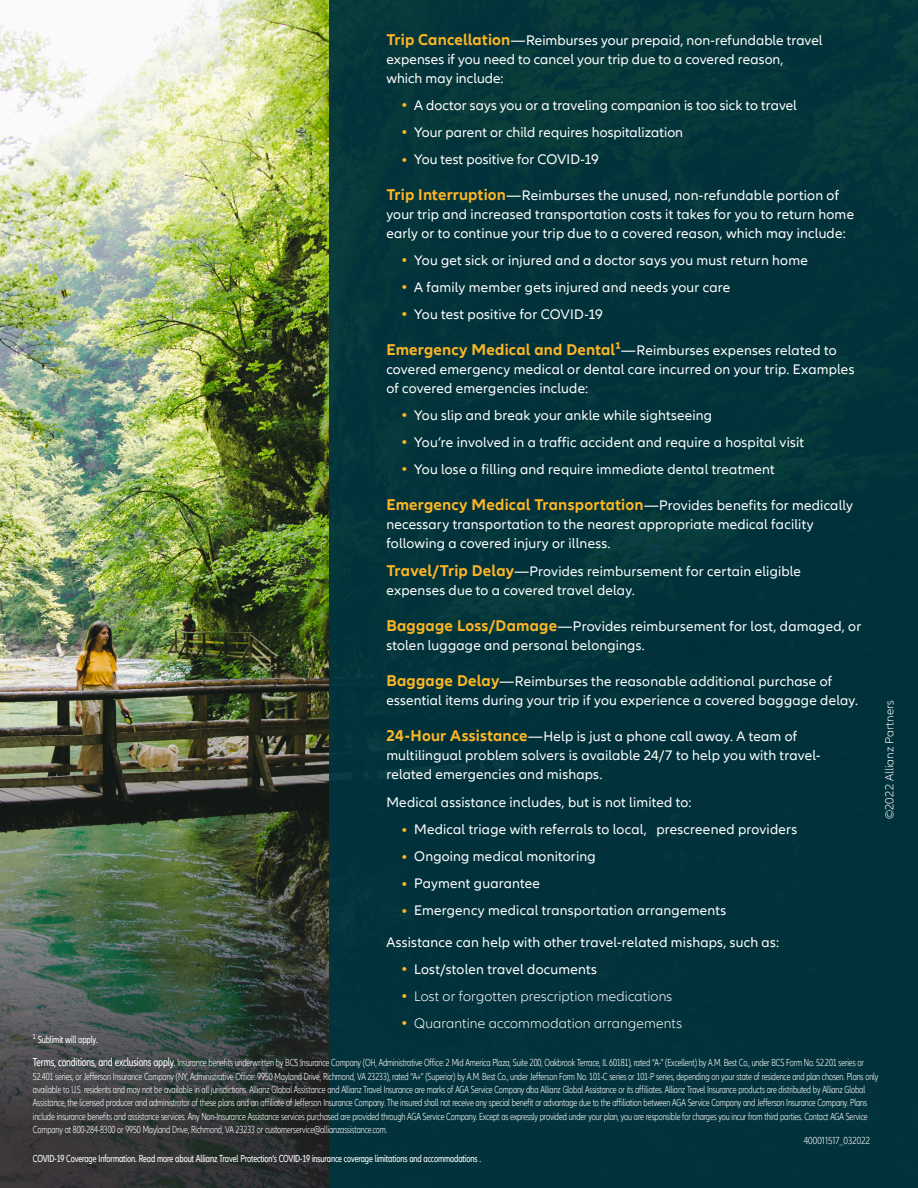
<style>
.page{position:relative;width:918px;height:1188px;background:#fff}
.page>*{position:absolute;margin:0;border:0;box-sizing:border-box;transform-origin:0 0}
.t1{font:700 16.05px "Allianz Neo";letter-spacing:.015em;color:#fcb525}
.t2{font:14.25px/19px "Allianz Neo";letter-spacing:.015em;color:#fff}
.t3{font:300 14.25px "Allianz Neo";letter-spacing:.01em;color:#fff}
.Topline___URL___Hash{font:300 12px "Allianz Neo";letter-spacing:.005em;color:#fff}
.t4{font:300 condensed 10.5px/13.4px "Allianz Neo";letter-spacing:-.015em;color:#fff;scale:.9 1}
.t5{font:condensed 10.5px "Allianz Neo";letter-spacing:-.015em;color:#fff;scale:.9 1}
.t6{font:300 condensed 10.5px "Allianz Neo";letter-spacing:-.015em;color:#fff}
.s1{font-weight:700;font-size:16.05px;color:#fcb525}
.s2{font-weight:600;font-size:14.7px}
.s3{font-size:17.55px;color:#fcb525}
.s4{font-weight:600;font-size:14.7px;color:#fff}
.s5{font-weight:400;font-size:14.25px;color:#fff}
.s6{font-weight:400;font-size:17.55px;color:#fcb525}
.s7{font-weight:400}
.s8{font-weight:400;font-size:12px}
</style>
<div class="page">
<img style="left:0;top:0;width:330px;height:706px">
<img style="left:0;top:706px;width:330px;height:482px">
<div style="left:330px;top:0;width:588px;height:1188px;background:#00343e"></div>
<p class="t2" style="left:386px;top:31px;width:438px"><span class="s1">Trip Cancellation</span><span class="s2">—</span>Reimburses your prepaid, non-refundable travel expenses if you need to cancel your trip due to a covered reason, which may include:</p>
<p class="t2" style="left:401px;top:96px;width:398px"><span class="s3">•</span> A doctor says you or a traveling companion is too sick to travel</p>
<p class="t2" style="left:401px;top:123px;width:284px"><span class="s3">•</span> Your parent or child requires hospitalization</p>
<p class="t2" style="left:401px;top:150px;width:199px"><span class="s3">•</span> You test positive for COVID-19</p>
<p class="t2" style="left:386px;top:186px;width:469px"><span class="s1">Trip Interruption</span><span class="s2">—</span>Reimburses the unused, non-refundable portion of your trip and increased transportation costs it takes for you to return home early or to continue your trip due to a covered reason, which may include:</p>
<p class="t2" style="left:401px;top:251px;width:408px"><span class="s3">•</span> You get sick or injured and a doctor says you must return home</p>
<p class="t2" style="left:401px;top:278px;width:331px"><span class="s3">•</span> A family member gets injured and needs your care</p>
<p class="t2" style="left:401px;top:305px;width:203px"><span class="s3">•</span> You test positive for COVID-19</p>
<p class="t2" style="left:386px;top:341px;width:470px"><span class="s1">Emergency Medical and Dental¹</span><span class="s2">—</span>Reimburses expenses related to covered emergency medical or dental care incurred on your trip. Examples of covered emergencies include:</p>
<p class="t2" style="left:401px;top:406px;width:313px"><span class="s3">•</span> You slip and break your ankle while sightseeing</p>
<p class="t2" style="left:401px;top:433px;width:405px"><span class="s3">•</span> You’re involved in a traffic accident and require a hospital visit</p>
<p class="t2" style="left:401px;top:460px;width:375px"><span class="s3">•</span> You lose a filling and require immediate dental treatment</p>
<p class="t1" style="left:386px;top:495px;width:468px">Emergency Medical Transportation<span class="s4">—</span><span class="s5">Provides benefits for medically</span></p>
<p class="t2" style="left:386px;top:515px;width:429px">necessary transportation to the nearest appropriate medical facility following a covered injury or illness.</p>
<p class="t2" style="left:386px;top:562px;width:416px"><span class="s1">Travel/Trip Delay</span><span class="s2">—</span>Provides reimbursement for certain eligible expenses due to a covered travel delay.</p>
<p class="t2" style="left:386px;top:617px;width:476px"><span class="s1">Baggage Loss/Damage</span><span class="s2">—</span>Provides reimbursement for lost, damaged, or stolen luggage and personal belongings.</p>
<p class="t2" style="left:386px;top:672px;width:473px"><span class="s1">Baggage Delay</span><span class="s2">—</span>Reimburses the reasonable additional purchase of essential items during your trip if you experience a covered baggage delay.</p>
<p class="t2" style="left:386px;top:727px;width:436px"><span class="s1">24-Hour Assistance</span><span class="s2">—</span>Help is just a phone call away. A team of multilingual problem solvers is available 24/7 to help you with travel&shy;related emergencies and mishaps.</p>
<p class="t2" style="left:386px;top:793px;width:307px">Medical assistance includes, but is not limited to:</p>
<p class="t2" style="left:401px;top:820px;width:398px"><span class="s3">•</span> Medical triage with referrals to local, prescreened providers</p>
<p class="t2" style="left:401px;top:847px;width:196px"><span class="s3">•</span> Ongoing medical monitoring</p>
<p class="t2" style="left:401px;top:874px;width:141px"><span class="s3">•</span> Payment guarantee</p>
<p class="t2" style="left:401px;top:901px;width:327px"><span class="s3">•</span> Emergency medical transportation arrangements</p>
<p class="t2" style="left:386px;top:933px;width:394px">Assistance can help with other travel-related mishaps, such as:</p>
<p class="t2" style="left:401px;top:960px;width:197px"><span class="s3">•</span> Lost/stolen travel documents</p>
<p class="t3" style="left:401px;top:988px;width:273px"><span class="s6">•</span> Lost or forgotten prescription medications</p>
<p class="t3" style="left:401px;top:1015px;width:282px"><span class="s6">•</span> Quarantine accommodation arrangements</p>
<p class="t4" style="left:33px;top:1029px;width:925px;line-height:22.5px"><sup>1</sup> <span class="s7">Sublimit will apply.<br></span><span class="s8">Terms, conditions, and exclusions apply</span><span class="s7">.</span> Insurance benefits underwritten by BCS Insurance Company (OH, Administrative Office: 2 Mid America Plaza, Suite 200, Oakbrook Terrace, IL 60181), rated “A-” (Excellent) by A.M. Best Co., under BCS Form No. 52.201 series or</p>
<p class="t4" style="left:33px;top:1070px;width:941px">52.401 series, or Jefferson Insurance Company (NY, Administrative Office: 9950 Mayland Drive, Richmond, VA 23233), rated “A+” (Superior) by A.M. Best Co., under Jefferson Form No. 101-C series or 101-P series, depending on your state of residence and plan chosen. Plans only available to U.S. residents and may not be available in all jurisdictions. Allianz Global Assistance and Allianz Travel Insurance are marks of AGA Service Company dba Allianz Global Assistance or its affiliates. Allianz Travel Insurance products are distributed by Allianz Global Assistance, the licensed producer and administrator of these plans and an affiliate of Jefferson Insurance Company. The insured shall not receive any special benefit or advantage due to the affiliation between AGA Service Company and Jefferson Insurance Company. Plans include insurance benefits and assistance services. Any Non-Insurance Assistance services purchased are provided through AGA Service Company. Except as expressly provided under your plan, you are responsible for charges you incur from third parties. Contact AGA Service Company at 800-284-8300 or 9950 Mayland Drive, Richmond, VA 23233 or customerservice@allianzassistance.com.</p>
<p class="t5" style="left:33px;top:1152px;width:500px">COVID-19 Coverage Information. Read more about Allianz Travel Protection’s COVID-19 insurance coverage limitations and accommodations .</p>
<p class="Topline___URL___Hash" style="left:883px;top:819px;width:121px;rotate:-90deg">©2022 Allianz Partners</p>
<p class="t6" style="left:804px;top:1134px;width:68px">400011517_032022</p>
</div>
